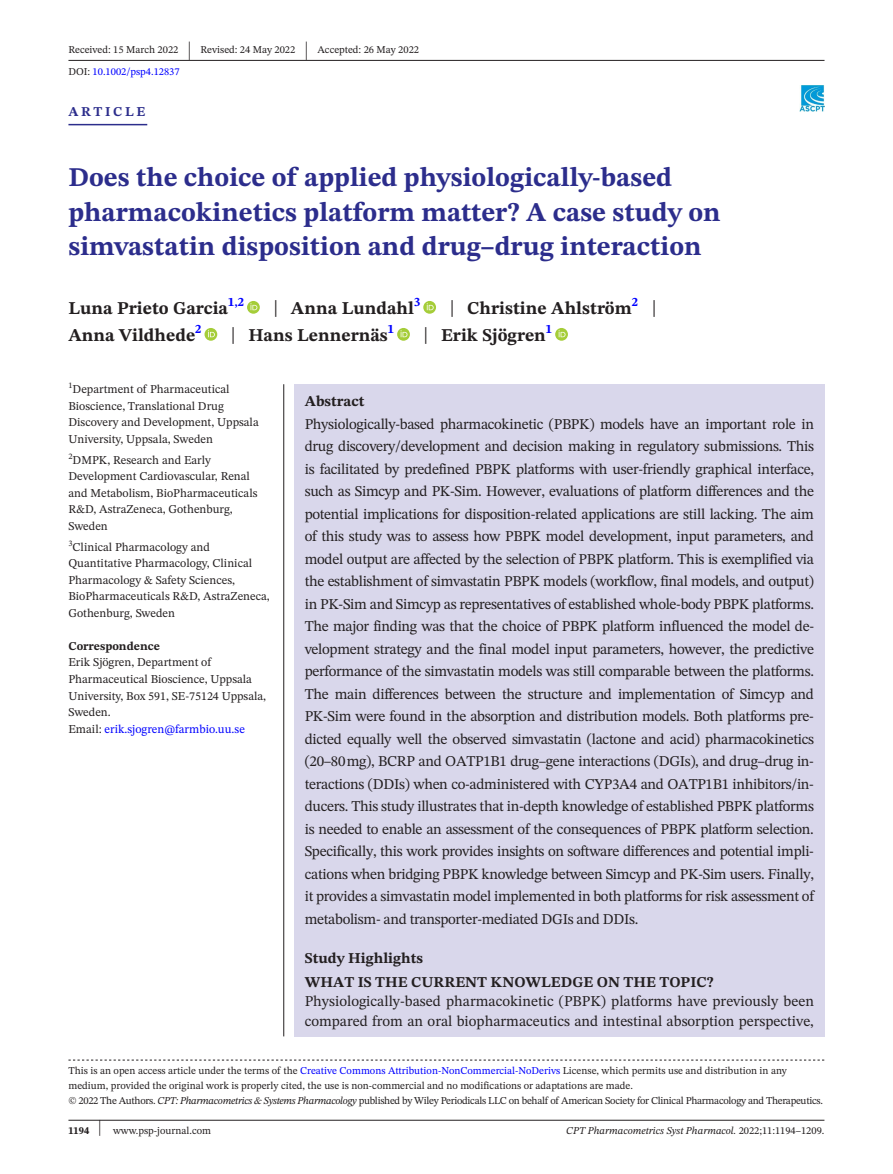
<style>
.page{position:relative;width:893px;height:1174px;background:#fff}
.page>*{position:absolute;margin:0;border:0;box-sizing:border-box;transform-origin:0 0}
.t1{font:700 27px/34.5px "STIX Two Text";color:#2c2d8c}
.t2{font:25.65px "STIX Two Text";color:#231f20;scale:.49 1}
.t3{font:700 18px "STIX Two Text";color:#231f20}
.t4{font:15px/22.5px "STIX Two Text";color:#231f20;text-align:justify}
.t5{font:700 15px/24px "STIX Two Text";color:#231f20}
.t6{font:700 13.5px "STIX Two Text";letter-spacing:.2em;color:#2c2d8c}
.t7{font:12px/16.5px "STIX Two Text";color:#231f20}
.t8{font:700 12px "STIX Two Text";color:#231f20}
.t9{font:10.5px/15px "STIX Two Text";color:#231f20}
.t10{font:italic 10.5px "STIX Two Text";color:#231f20}
.t11{font:10.5px "STIX Two Text";color:#00f}
.s1{color:#231f20}
.s2{font-weight:400;font-size:23.4px}
.s3{color:#00f}
.s4{font-style:italic}
.s5{font-weight:700}
.s6{font-size:22.2px}
.s7{font-style:normal}
</style>
<div class="page">
<hr style="left:68px;top:1119px;width:756px;height:1px;background:#231f20">
<img style="left:799px;top:85px;width:25px;height:26px">
<hr style="left:68px;top:60px;width:756px;height:1px;background:#231f20">
<hr style="left:68px;top:124px;width:79px;height:1px;background:#2c2d8c">
<svg style="left:247px;top:301px;width:13px;height:13px"></svg>
<svg style="left:250px;top:303px;width:7px;height:7px"></svg>
<svg style="left:423px;top:301px;width:13px;height:13px"></svg>
<svg style="left:427px;top:303px;width:7px;height:7px"></svg>
<svg style="left:205px;top:328px;width:12px;height:13px"></svg>
<svg style="left:208px;top:330px;width:7px;height:7px"></svg>
<svg style="left:397px;top:328px;width:13px;height:13px"></svg>
<svg style="left:401px;top:330px;width:6px;height:7px"></svg>
<svg style="left:555px;top:328px;width:13px;height:13px"></svg>
<svg style="left:559px;top:330px;width:6px;height:7px"></svg>
<svg style="left:68px;top:1059px;width:756px;height:1px"></svg>
<div style="left:294px;top:384px;width:530px;height:652px;background:#d9d7eb"></div>
<hr style="left:283px;top:384px;width:1px;height:652px;background:#231f20">
<p class="t9" style="left:68px;top:42px;width:111px">Received: 15 March 2022</p>
<h2 class="t2" style="left:188px;top:32px;width:8px">|</h2>
<p class="t9" style="left:201px;top:42px;width:96px">Revised: 24 May 2022</p>
<h2 class="t2" style="left:305px;top:32px;width:8px">|</h2>
<p class="t9" style="left:318px;top:42px;width:103px">Accepted: 26 May 2022</p>
<p class="t11" style="left:68px;top:64px;width:113px"><span class="s1">DOI:</span> 10.1002/psp4.12837</p>
<p class="t6" style="left:68px;top:101px;width:79px">ARTICLE</p>
<h1 class="t1" style="left:68px;top:161px;width:654px">Does the choice of applied physiologically-based pharmacokinetics platform matter? A case study on simvastatin disposition and drug–drug interaction</h1>
<p class="t3" style="left:68px;top:295px;width:177px">Luna Prieto Garcia<sup>1,2</sup></p>
<p class="t3" style="left:273px;top:295px;width:148px"><span class="s2">|</span> Anna Lundahl<sup>3</sup></p>
<p class="t3" style="left:450px;top:295px;width:208px"><span class="s2">|</span> Christine Ahlström<sup>2</sup> <span class="s2">|</span></p>
<p class="t3" style="left:68px;top:322px;width:135px">Anna Vildhede<sup>2</sup></p>
<p class="t3" style="left:231px;top:322px;width:165px"><span class="s2">|</span> Hans Lennernäs<sup>1</sup></p>
<p class="t3" style="left:424px;top:322px;width:130px"><span class="s2">|</span> Erik Sjögren<sup>1</sup></p>
<p class="t7" style="left:68px;top:381px;width:192px"><sup>1</sup>Department of Pharmaceutical<br>Bioscience, Translational Drug<br>Discovery and Development, Uppsala<br>University, Uppsala, Sweden</p>
<p class="t7" style="left:68px;top:451px;width:191px"><sup>2</sup>DMPK, Research and Early<br>Development Cardiovascular, Renal and Metabolism, BioPharmaceuticals<br>R&amp;D, AstraZeneca, Gothenburg,<br>Sweden</p>
<p class="t7" style="left:68px;top:538px;width:203px"><sup>3</sup>Clinical Pharmacology and<br>Quantitative Pharmacology, Clinical<br>Pharmacology &amp; Safety Sciences,<br>BioPharmaceuticals R&amp;D, AstraZeneca,<br>Gothenburg, Sweden</p>
<p class="t8" style="left:68px;top:637px;width:93px">Correspondence</p>
<p class="t7" style="left:68px;top:654px;width:199px">Erik Sjögren, Department of<br>Pharmaceutical Bioscience, Uppsala<br>University, Box 591, SE-75124 Uppsala,<br>Sweden.<br>Email: <span class="s3">erik.sjogren@farmbio.uu.se</span></p>
<p class="t5" style="left:305px;top:389px;width:61px">Abstract</p>
<p class="t4" style="left:305px;top:412px;width:511px">Physiologically-based pharmacokinetic (PBPK) models have an important role in drug discovery/development and decision making in regulatory submissions. This is facilitated by predefined PBPK platforms with user-friendly graphical interface, such as Simcyp and PK-Sim. However, evaluations of platform differences and the potential implications for disposition-related applications are still lacking. The aim of this study was to assess how PBPK model development, input parameters, and model output are affected by the selection of PBPK platform. This is exemplified via the establishment of simvastatin PBPK models (workflow, final models, and output) in PK-Sim and Simcyp as representatives of established whole-body PBPK platforms.<br>The major finding was that the choice of PBPK platform influenced the model de&shy;velopment strategy and the final model input parameters, however, the predictive performance of the simvastatin models was still comparable between the platforms.<br>The main differences between the structure and implementation of Simcyp and PK-Sim were found in the absorption and distribution models. Both platforms pre&shy;dicted equally well the observed simvastatin (lactone and acid) pharmacokinetics (20–80mg), BCRP and OATP1B1 drug–gene interactions (DGIs), and drug–drug in&shy;teractions (DDIs) when co-administered with CYP3A4 and OATP1B1 inhibitors/in&shy;ducers. This study illustrates that in-depth knowledge of established PBPK platforms is needed to enable an assessment of the consequences of PBPK platform selection.<br>Specifically, this work provides insights on software differences and potential impli&shy;cations when bridging PBPK knowledge between Simcyp and PK-Sim users. Finally, it provides a simvastatin model implemented in both platforms for risk assessment of metabolism- and transporter-mediated DGIs and DDIs.</p>
<p class="t5" style="left:305px;top:946px;width:410px">Study Highlights<br>WHAT IS THE CURRENT KNOWLEDGE ON THE TOPIC?</p>
<p class="t4" style="left:305px;top:991px;width:511px;line-height:19.5px">Physiologically-based pharmacokinetic (PBPK) platforms have previously been compared from an oral biopharmaceutics and intestinal absorption perspective,</p>
<p class="t9" style="left:68px;top:1063px;width:756px">This is an open access article under the terms of the <span class="s3">Creative Commons Attribution-NonCommercial-NoDerivs</span> License, which permits use and distribution in any medium, provided the original work is properly cited, the use is non-commercial and no modifications or adaptations are made.<br>© 2022 The Authors. <span class="s4">CPT: Pharmacometrics &amp; Systems Pharmacology</span> published by Wiley Periodicals LLC on behalf of American Society for Clinical Pharmacology and Therapeutics.</p>
<p class="t9" style="left:68px;top:1123px;width:144px"><span class="s5">1194</span> <span class="s6">|</span> www.psp-journal.com</p>
<p class="t10" style="left:566px;top:1123px;width:260px">CPT Pharmacometrics Syst Pharmacol. <span class="s7">2022;11:1194–1209.</span></p>
</div>
